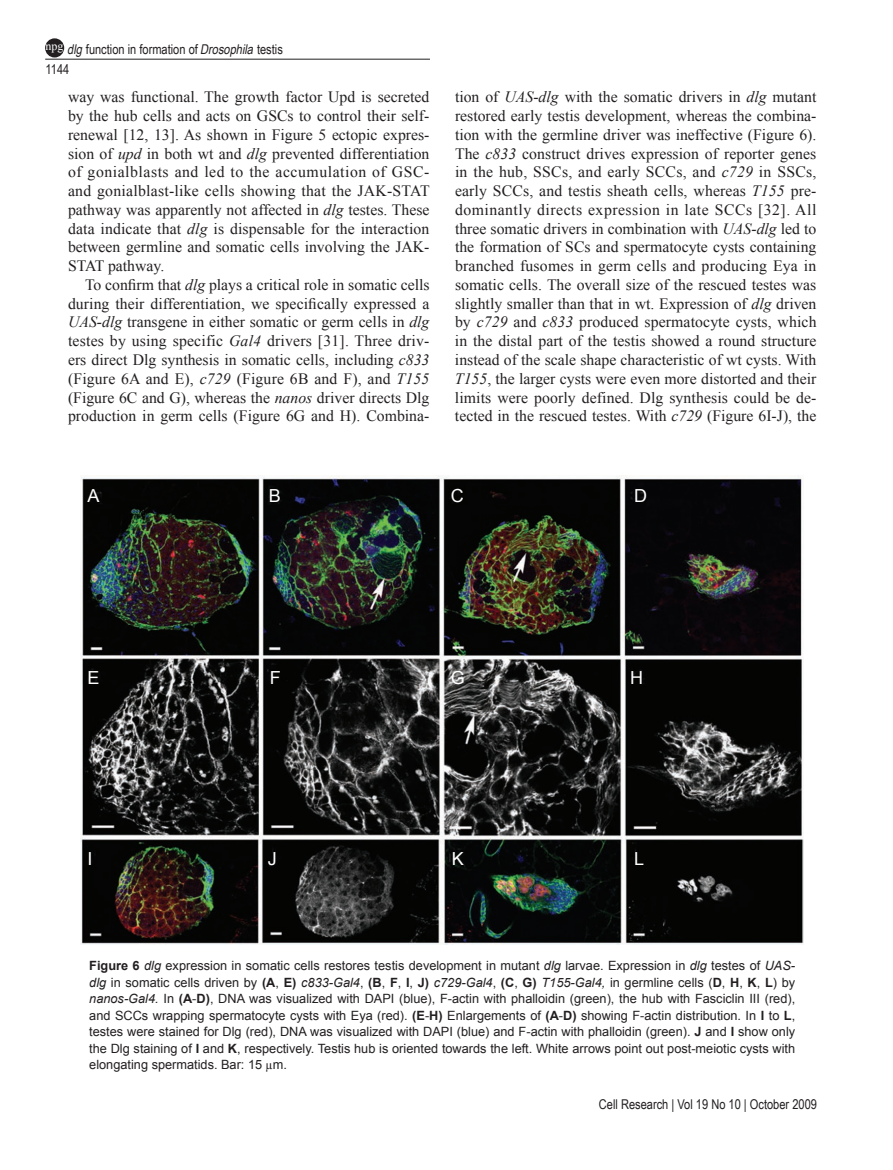
<style>
.page{position:relative;width:893px;height:1170px;background:#fff}
.page>*{position:absolute;margin:0;border:0;box-sizing:border-box;transform-origin:0 0}
.t1{font:18px "Arial";color:#fff}
.t2{font:15.75px/18.8px "Times New Roman PSMT2";color:#231f20;text-align:justify}
.t3{font:15.75px "Times New Roman";letter-spacing:.005em;color:#231f20}
.t4{font:13.5px/19.8px "Arial Narrow";color:#231f20}
.t5{font:12.75px/16.5px "Arial";color:#231f20;text-align:justify}
.t6{font:12px "Times New Roman PSMT2";color:#fff}
.s1{font-style:italic}
.s2{font-family:"Times New Roman";font-style:italic}
.s3{font-family:"Times New Roman"}
.s4{font-weight:700}
.s5{font-family:"Times New Roman PSMT2"}
</style>
<div class="page">
<hr style="left:45px;top:59px;width:385px;height:1px;background:#231f20">
<div style="left:46px;top:39px;width:17px;height:18px;background:#231f20;border-radius:50%"></div>
<div style="left:45px;top:38px;width:19px;height:19px;border:2px solid #231f20;border-radius:50%"></div>
<img style="left:80px;top:475px;width:723px;height:469px">
<p class="t4" style="left:46px;top:39px;width:239px;text-indent:22px"><span class="s1">dlg</span> function in formation of <span class="s1">Drosophila</span> testis<br>1144</p>
<p class="t6" style="left:46px;top:38px;width:19px">npg</p>
<p class="t2" style="left:68px;top:88px;width:363px">way was functional. The growth factor Upd is secreted by the hub cells and acts on GSCs to control their self&shy;renewal [12, 13]. As shown in Figure 5 ectopic expres&shy;sion of <span class="s2">upd</span> in both wt and <span class="s2">dlg</span> prevented differentiation of gonialblasts and led to the accumulation of GSC&shy;and gonialblast-like cells showing that the JAK-STAT pathway was apparently not affected in <span class="s2">dlg</span> testes. These data indicate that <span class="s2">dlg</span> is dispensable for the interaction between germline and somatic cells involving the JAK-STAT pathway.</p>
<p class="t2" style="left:85px;top:275px;width:346px"><span class="s3">To confirm that</span> <span class="s2">dlg</span> plays a critical role in somatic cells</p>
<p class="t3" style="left:68px;top:293px;width:363px">during their differentiation, we specifically expressed a</p>
<p class="t2" style="left:68px;top:312px;width:363px"><span class="s2">UAS-dlg</span> transgene in either somatic or germ cells in <span class="s2">dlg </span>testes by using specific <span class="s2">Gal4</span> drivers [31]. Three driv&shy;ers direct Dlg synthesis in somatic cells, including <span class="s2">c833 </span>(Figure 6A and E), <span class="s2">c729</span> (Figure 6B and F), and <span class="s2">T155 </span>(Figure 6C and G), whereas the <span class="s2">nanos</span> driver directs Dlg production in germ cells (Figure 6G and H). Combina-</p>
<p class="t2" style="left:455px;top:88px;width:363px">tion of <span class="s2">UAS-dlg</span> with the somatic drivers in <span class="s2">dlg</span> mutant restored early testis development, whereas the combina&shy;tion with the germline driver was ineffective (Figure 6).<br>The <span class="s2">c833</span> construct drives expression of reporter genes in the hub, SSCs, and early SCCs, and <span class="s2">c729</span> in SSCs, early SCCs, and testis sheath cells, whereas <span class="s2">T155</span> pre&shy;dominantly directs expression in late SCCs [32]. All three somatic drivers in combination with <span class="s2">UAS-dlg</span> led to the formation of SCs and spermatocyte cysts containing branched fusomes in germ cells and producing Eya in somatic cells. The overall size of the rescued testes was slightly smaller than that in wt. Expression of <span class="s2">dlg</span> driven by <span class="s2">c729</span> and <span class="s2">c833</span> produced spermatocyte cysts, which in the distal part of the testis showed a round structure instead of the scale shape characteristic of wt cysts. With <span class="s2">T155</span>, the larger cysts were even more distorted and their limits were poorly defined. Dlg synthesis could be de&shy;tected in the rescued testes. With <span class="s2">c729</span> (Figure 6I-J), the</p>
<p class="t1" style="left:88px;top:484px;width:14px">A</p>
<p class="t1" style="left:269px;top:484px;width:14px">B</p>
<p class="t1" style="left:451px;top:484px;width:14px">C</p>
<p class="t1" style="left:634px;top:484px;width:14px">D</p>
<p class="t1" style="left:88px;top:665px;width:14px">E</p>
<p class="t1" style="left:270px;top:665px;width:12px">F</p>
<p class="t1" style="left:451px;top:665px;width:16px">G</p>
<p class="t1" style="left:630px;top:665px;width:14px">H</p>
<p class="t1" style="left:88px;top:847px;width:7px">I</p>
<p class="t1" style="left:268px;top:847px;width:10px">J</p>
<p class="t1" style="left:452px;top:847px;width:14px">K</p>
<p class="t1" style="left:634px;top:847px;width:12px">L</p>
<p class="t5" style="left:89px;top:957px;width:707px"><span class="s4">Figure 6</span> <span class="s1">dlg</span> expression in somatic cells restores testis development in mutant <span class="s1">dlg</span> larvae. Expression in <span class="s1">dlg</span> testes of <span class="s1">UAS&shy;dlg</span> in somatic cells driven by <span class="s4">(A</span>, <span class="s4">E)</span> <span class="s1">c833-Gal4</span>, <span class="s4">(B</span>, <span class="s4">F</span>, <span class="s4">I</span>, <span class="s4">J)</span> <span class="s1">c729-Gal4</span>, <span class="s4">(C</span>, <span class="s4">G)</span> <span class="s1">T155-Gal4,</span> in germline cells (<span class="s4">D</span>, <span class="s4">H</span>, <span class="s4">K</span>, <span class="s4">L</span>) by <span class="s1">nanos-Gal4.</span> In <span class="s4">(A</span>-<span class="s4">D)</span>, DNA was visualized with DAPI (blue), F-actin with phalloidin (green), the hub with Fasciclin III (red), and SCCs wrapping spermatocyte cysts with Eya (red). <span class="s4">(E</span>-<span class="s4">H)</span> Enlargements of <span class="s4">(A</span>-<span class="s4">D)</span> showing F-actin distribution. In <span class="s4">I</span> to <span class="s4">L</span>, testes were stained for Dlg (red), DNA was visualized with DAPI (blue) and F-actin with phalloidin (green). <span class="s4">J</span> and <span class="s4">I</span> show only the Dlg staining of <span class="s4">I</span> and <span class="s4">K</span>, respectively. Testis hub is oriented towards the left. White arrows point out post-meiotic cysts with elongating spermatids. Bar: 15 <span class="s5">µ</span>m.</p>
<p class="t4" style="left:599px;top:1093px;width:220px">Cell Research | Vol 19 No 10 | October 2009</p>
</div>
